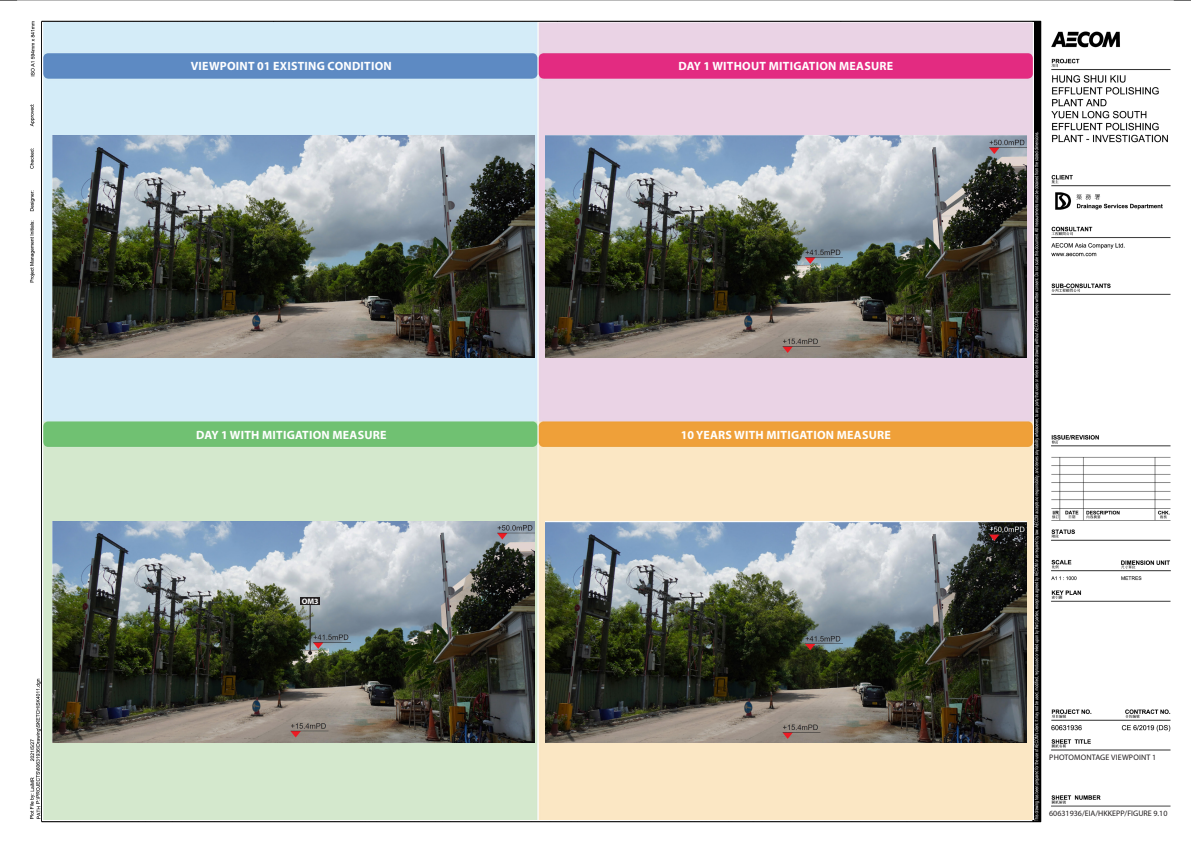
<style>
.page{position:relative;width:1191px;height:842px;background:#fff}
.page>*{position:absolute;margin:0;border:0;box-sizing:border-box;transform-origin:0 0}
.t1{font:700 12px "Myriad Pro";letter-spacing:.02em;color:#fff}
.t2{font:8px "Myriad Pro";color:#231f20}
.t3{font:8px "Myriad Pro";letter-spacing:.02em;color:#231f20}
.t4{font:700 8px "Myriad Pro";color:#fff}
</style>
<div class="page">
<img style="left:0;top:0;width:1191px;height:823px">
<img style="left:44px;top:23px;width:989px;height:796px">
<div style="left:1049px;top:754px;width:126px;height:27px;background:#fff"></div>
<div style="left:1049px;top:810px;width:126px;height:17px;background:#fff"></div>
<img style="left:53px;top:136px;width:481px;height:221px">
<img style="left:53px;top:521px;width:481px;height:222px">
<img style="left:545px;top:136px;width:481px;height:221px">
<img style="left:545px;top:521px;width:481px;height:222px">
<div style="left:300px;top:597px;width:20px;height:7px;background:#231f20"></div>
<hr style="left:310px;top:604px;width:1px;height:49px;background:#231f20">
<svg style="left:308px;top:651px;width:4px;height:4px"></svg>
<p class="t1" style="left:191px;top:58px;width:203px">VIEWPOINT 01 EXISTING CONDITION</p>
<p class="t1" style="left:678px;top:58px;width:216px">DAY 1 WITHOUT MITIGATION MEASURE</p>
<p class="t1" style="left:196px;top:427px;width:192px">DAY 1 WITH MITIGATION MEASURE</p>
<p class="t1" style="left:680px;top:427px;width:212px">10 YEARS WITH MITIGATION MEASURE</p>
<p class="t4" style="left:302px;top:596px;width:18px">OM3</p>
<p class="t3" style="left:1049px;top:752px;width:109px">PHOTOMONTAGE VIEWPOINT 1</p>
<p class="t2" style="left:1049px;top:808px;width:120px">60631936/EIA/HKKEPP/FIGURE 9.10</p>
</div>
